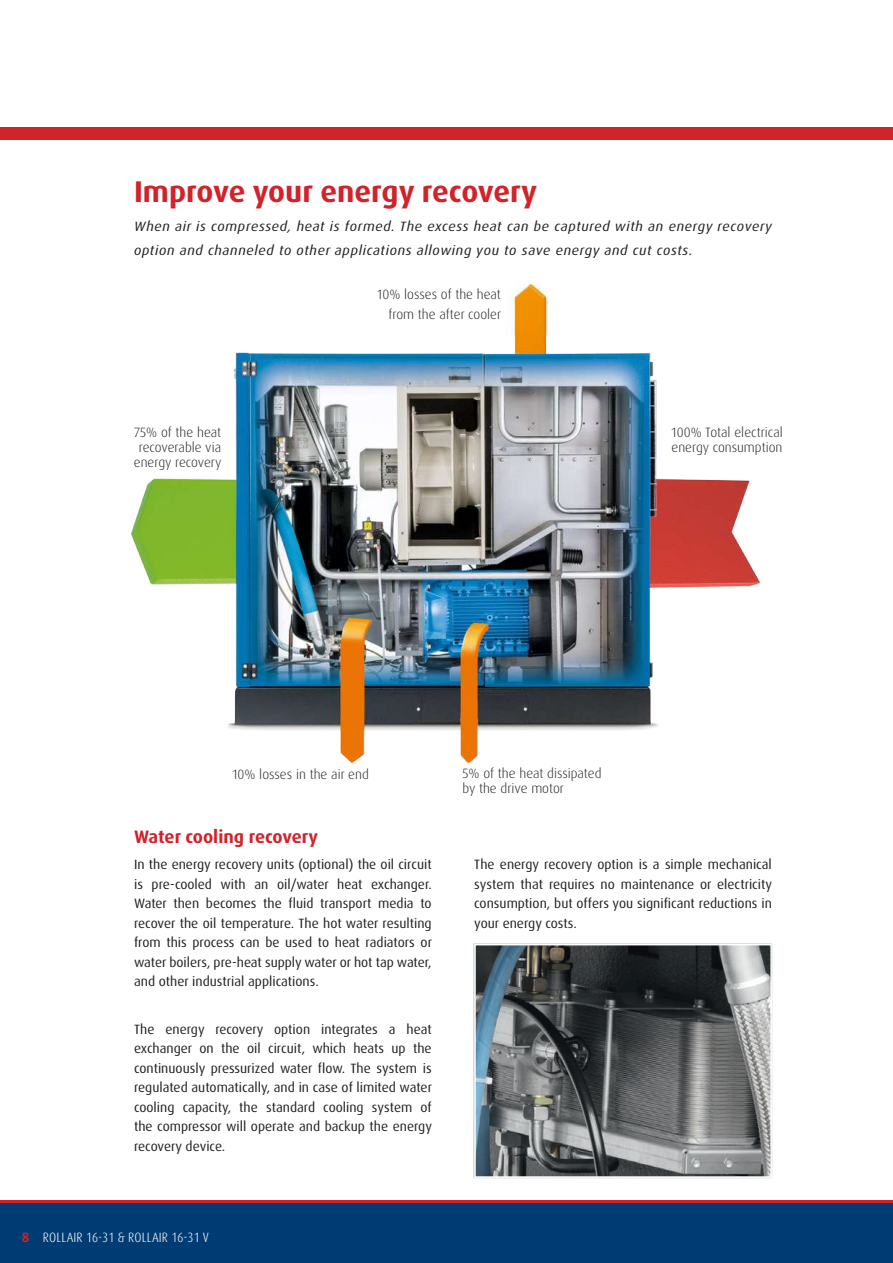
<style>
.page{position:relative;width:893px;height:1263px;background:#fff}
.page>*{position:absolute;margin:0;border:0;box-sizing:border-box;transform-origin:0 0}
.t1{font:700 30px "Dax Pro";color:#d1232a}
.t2{font:700 18px "Dax Pro";color:#d1232a}
.t3{font:13.5px/19.5px "Dax Pro";color:#231f20;text-align:justify}
.t4{font:300 13.5px/15.3px "Dax Pro";color:#231f20}
.t5{font:italic 13.5px/24px "Dax Pro";letter-spacing:.04em;color:#231f20;scale:1.05 1}
.t6{font:300 condensed 13.5px "Dax Pro";letter-spacing:.01em;color:#fff}
.s1{font-weight:700;font-stretch:normal;color:#d1232a}
</style>
<div class="page">
<div style="left:0;top:1202px;width:893px;height:61px;background:#003c74"></div>
<hr style="left:0;top:1200px;width:893px;height:3px;background:#d1232a">
<div style="left:0;top:128px;width:893px;height:12px;background:#d1232a"></div>
<img style="left:477px;top:947px;width:292px;height:228px">
<div style="left:474px;top:944px;width:298px;height:234px;border:2px solid #fff"></div>
<img style="left:131px;top:281px;width:630px;height:483px">
<h1 class="t1" style="left:134px;top:173px;width:404px">Improve your energy recovery</h1>
<p class="t5" style="left:134px;top:214px;width:609px">When air is compressed, heat is formed. The excess heat can be captured with an energy recovery option and channeled to other applications allowing you to save energy and cut costs.</p>
<p class="t4" style="left:377px;top:284px;width:125px;line-height:20.1px;text-align:right">10% losses of the heat from the after cooler</p>
<p class="t4" style="left:134px;top:424px;width:89px;text-align:center">75% of the heat recoverable via energy recovery</p>
<p class="t4" style="left:671px;top:424px;width:113px">100% Total electrical energy consumption</p>
<p class="t4" style="left:232px;top:767px;width:138px">10% losses in the air end</p>
<h2 class="t2" style="left:134px;top:825px;width:185px">Water cooling recovery</h2>
<p class="t3" style="left:134px;top:855px;width:299px">In the energy recovery units (optional) the oil circuit is pre-cooled with an oil/water heat exchanger.<br>Water then becomes the fluid transport media to recover the oil temperature. The hot water resulting from this process can be used to heat radiators or water boilers, pre-heat supply water or hot tap water, and other industrial applications.</p>
<p class="t3" style="left:134px;top:1019px;width:299px">The energy recovery option integrates a heat exchanger on the oil circuit, which heats up the continuously pressurized water flow. The system is regulated automatically, and in case of limited water cooling capacity, the standard cooling system of the compressor will operate and backup the energy recovery device.</p>
<p class="t4" style="left:462px;top:766px;width:141px">5% of the heat dissipated by the drive motor</p>
<p class="t3" style="left:474px;top:855px;width:299px">The energy recovery option is a simple mechanical system that requires no maintenance or electricity consumption, but offers you significant reductions in your energy costs.</p>
<p class="t6" style="left:22px;top:1228px;width:189px"><span class="s1">8</span> ROLLAIR 16-31 &amp; ROLLAIR 16-31 V</p>
</div>
